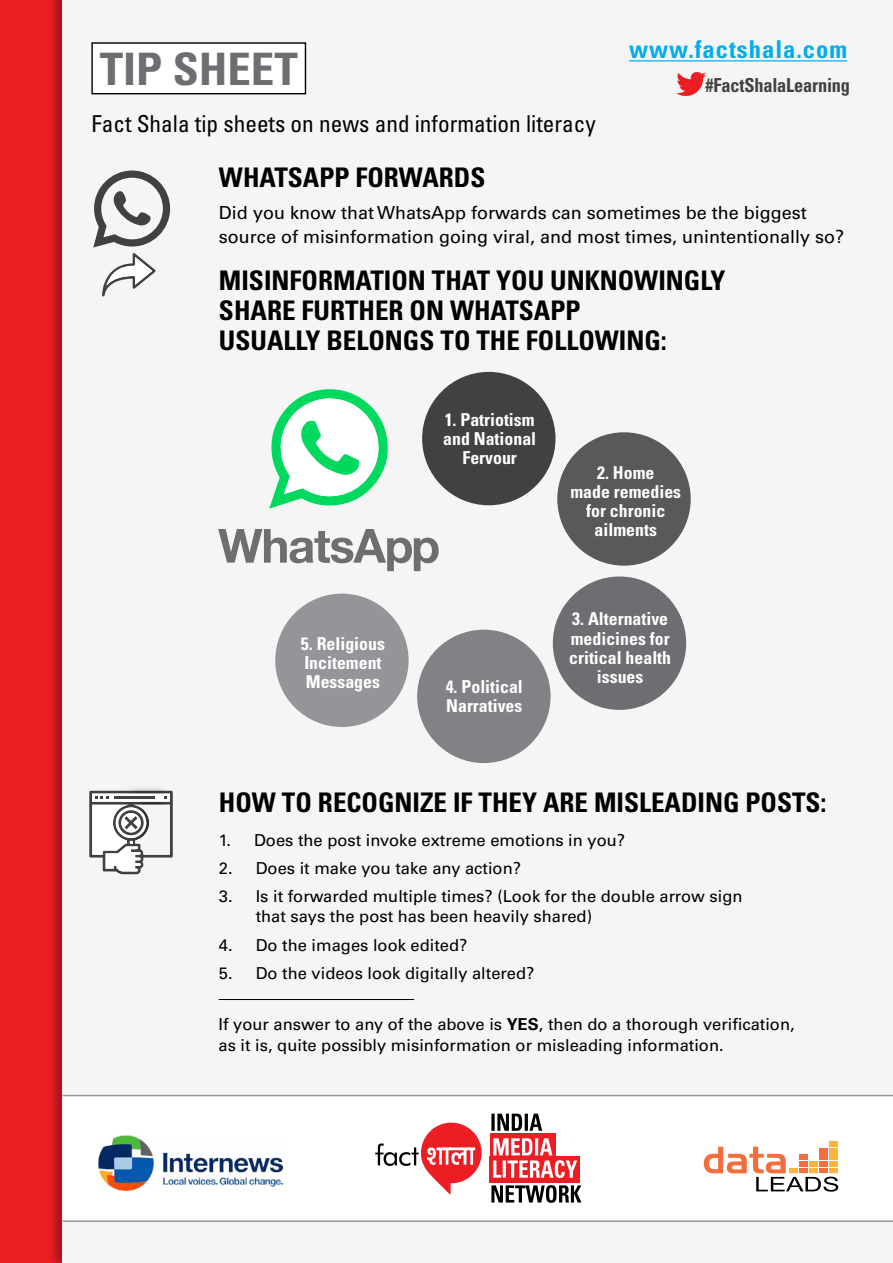
<style>
.page{position:relative;width:893px;height:1263px;background:#fff}
.page>*{position:absolute;margin:0;border:0;box-sizing:border-box;transform-origin:0 0}
.t1{font:700 condensed 44.7px "Univers LT Std";color:#6d6e71;scale:1.05 1}
.t2{font:700 condensed 27px/30px "Univers";color:#000}
.t3{font:700 condensed 24.6px "Univers";letter-spacing:.04em;color:#00aeef}
.t4{font:condensed 23.25px "Univers LT Std";color:#000}
.t5{font:700 condensed 19.35px "Univers LT Std";letter-spacing:-.01em;color:#414042;scale:.95 1}
.t6{font:18px/24px "Univers LT Std";color:#000}
.t7{font:700 condensed 17.85px/19px "Univers LT Std";color:#fff;text-align:center}
.t8{font:16.5px/19.8px "Univers LT Std";color:#000}
.s1{font-family:"Univers 65";font-weight:700}
</style>
<div class="page">
<svg style="left:0;top:0;width:85px;height:1263px;fill:#ed1d24"></svg>
<div style="left:63px;top:0;width:830px;height:1263px;background:#f5f5f5"></div>
<div style="left:63px;top:1096px;width:830px;height:107px;background:#fff"></div>
<svg style="left:375px;top:1114px;width:206px;height:89px"></svg>
<img style="left:99px;top:1135px;width:183px;height:56px">
<div style="left:830px;top:1141px;width:8px;height:5px;background:#fcb43d"></div>
<svg style="left:704px;top:1147px;width:134px;height:45px"></svg>
<hr style="left:629px;top:60px;width:218px;height:1px;background:#00aeef">
<hr style="left:63px;top:1095px;width:830px;height:1px;background:#939598">
<hr style="left:63px;top:1220px;width:830px;height:2px;background:#939598">
<div style="left:92px;top:43px;width:213px;height:51px;background:#fff"></div>
<div style="left:91px;top:42px;width:215px;height:52px;border:1px solid #000"></div>
<svg style="left:676px;top:72px;width:30px;height:24px"></svg>
<svg style="left:102px;top:253px;width:54px;height:43px"></svg>
<div style="left:120px;top:783px;width:51px;height:67px;background:#000;opacity:.3"></div>
<svg style="left:89px;top:791px;width:84px;height:83px"></svg>
<hr style="left:219px;top:999px;width:195px;height:1px;background:#000">
<div style="left:422px;top:372px;width:133px;height:133px;background:#414042;border-radius:50%"></div>
<div style="left:557px;top:432px;width:134px;height:134px;background:#58595b;border-radius:50%"></div>
<div style="left:553px;top:576px;width:133px;height:134px;background:#6d6e71;border-radius:50%"></div>
<div style="left:417px;top:630px;width:134px;height:133px;background:#808285;border-radius:50%"></div>
<div style="left:275px;top:594px;width:134px;height:133px;background:#939598;border-radius:50%"></div>
<svg style="left:218px;top:529px;width:221px;height:42px"></svg>
<svg style="left:269px;top:389px;width:119px;height:120px"></svg>
<svg style="left:93px;top:171px;width:77px;height:76px"></svg>
<h1 class="t1" style="left:100px;top:41px;width:180px">TIp sheet</h1>
<h3 class="t4" style="left:91px;top:109px;width:506px">Fact Shala tip sheets on news and information literacy</h3>
<h3 class="t3" style="left:629px;top:35px;width:220px">WWW.FACTSHALA.COM</h3>
<p class="t5" style="left:706px;top:73px;width:154px">#FactShalaLearning</p>
<h2 class="t2" style="left:219px;top:162px;width:268px">WHATSAPP FORWARDS</h2>
<p class="t6" style="left:219px;top:201px;width:627px">Did you know that WhatsApp forwards can sometimes be the biggest source of misinformation going viral, and most times, unintentionally so?</p>
<h2 class="t2" style="left:219px;top:265px;width:229px">MISINFORMATION THAT</h2>
<h2 class="t2" style="left:496px;top:265px;width:231px">YOU UNKNOWINGLY</h2>
<h2 class="t2" style="left:219px;top:295px;width:17px">SHAR</h2>
<h2 class="t2" style="left:282px;top:295px;width:208px">E FURTHER ON WHATS</h2>
<h2 class="t2" style="left:219px;top:295px;width:449px;text-indent:315px">APP<br>USUALLY BELONGS TO THE FOLLOWING:</h2>
<p class="t7" style="left:301px;top:634px;width:86px;text-align:left">5. Religious<br>Incitement<br>Messages</p>
<p class="t7" style="left:443px;top:410px;width:94px">1. Patriotism and National<br>Fervour</p>
<p class="t7" style="left:446px;top:677px;width:79px;text-align:left">4. Political<br>Narratives</p>
<p class="t7" style="left:570px;top:463px;width:112px">2. Home<br>made remedies for chronic ailments</p>
<p class="t7" style="left:569px;top:609px;width:103px">3. Alternative medicines for critical health issues</p>
<h2 class="t2" style="left:219px;top:787px;width:542px">HOW TO RECOGNIZE IF THEY ARE MISLEADING POSTS</h2>
<h2 class="t2" style="left:821px;top:787px;width:7px">:</h2>
<p class="t8" style="left:219px;top:830px;width:408px">1. Does the post invoke extreme emotions in you?</p>
<p class="t8" style="left:219px;top:858px;width:303px">2. Does it make you take any action?</p>
<p class="t8" style="left:256px;top:887px;width:488px;text-indent:-37px">3. Is it forwarded multiple times? (Look for the double arrow sign that says the post has been heavily shared)</p>
<p class="t8" style="left:219px;top:935px;width:250px">4. Do the images look edited?</p>
<p class="t8" style="left:219px;top:963px;width:317px">5. Do the videos look digitally altered?</p>
<p class="t8" style="left:219px;top:1013px;width:578px;line-height:21px">If your answer to any of the above is <span class="s1">YES</span>, then do a thorough verification, as it is, quite possibly misinformation or misleading information.</p>
</div>
